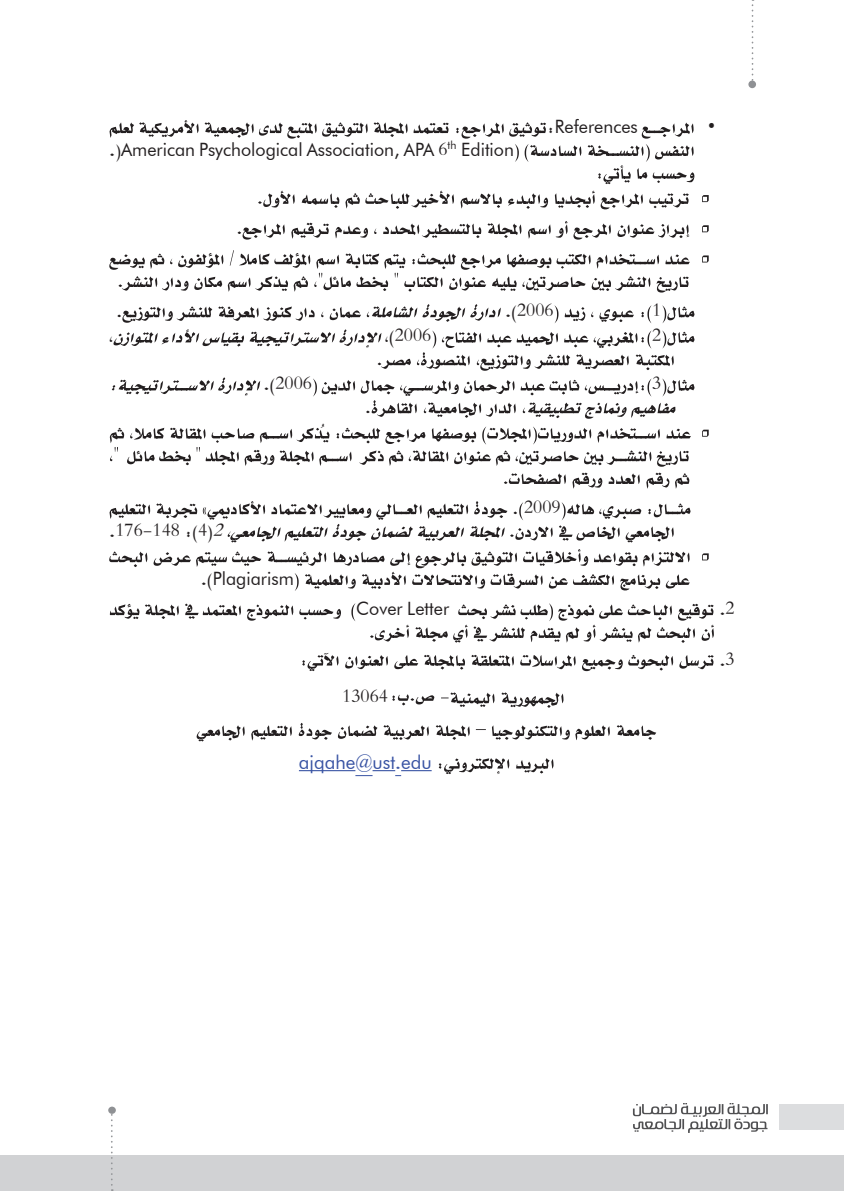
<style>
.page{position:relative;width:844px;height:1191px;background:#fff}
.page>*{position:absolute;margin:0;border:0;box-sizing:border-box;transform-origin:0 0}
.t1{font:900 20.12px "Generator";color:#231f20}
.t2{font:900 19.25px "Generator";color:#231f20}
.t3{font:19.25px "Futura BT";color:#3853a3}
.t4{font:18.38px "Futura BT";color:#231f20}
.s1{font-family:"Generator";font-weight:900;font-size:20.12px}
.s2{font-size:20.12px}
.s3{font-family:"Generator";font-weight:900;font-size:19.25px}
.s4{font-style:italic}
.s5{font-size:19.25px}
.s6{font-family:"Generator";font-weight:900}
</style>
<div class="page">
<div style="left:0;top:1155px;width:843px;height:36px;background:#d1d2d4"></div>
<div style="left:779px;top:1104px;width:64px;height:25px;background:#dcdddf"></div>
<svg style="left:632px;top:1103px;width:135px;height:30px"></svg>
<svg style="left:751px;top:0;width:2px;height:81px"></svg>
<div style="left:748px;top:81px;width:7px;height:7px;background:#8f9194;border-radius:50%"></div>
<svg style="left:111px;top:1113px;width:2px;height:78px"></svg>
<div style="left:108px;top:1106px;width:8px;height:7px;background:#8f9194;border-radius:50%"></div>
<hr style="left:299px;top:770px;width:56px;height:1px;background:#3853a3">
<svg style="left:355px;top:770px;width:46px;height:6px"></svg>
<hr style="left:401px;top:770px;width:30px;height:1px;background:#3853a3">
<svg style="left:109px;top:120px;width:585px;height:64px"></svg>
<svg style="left:702px;top:195px;width:6px;height:7px"></svg>
<svg style="left:258px;top:191px;width:430px;height:18px"></svg>
<svg style="left:702px;top:225px;width:6px;height:7px"></svg>
<svg style="left:237px;top:221px;width:452px;height:19px"></svg>
<svg style="left:702px;top:255px;width:6px;height:7px"></svg>
<svg style="left:109px;top:250px;width:580px;height:42px"></svg>
<svg style="left:117px;top:304px;width:383px;height:19px"></svg>
<svg style="left:554px;top:305px;width:97px;height:18px"></svg>
<svg style="left:662px;top:305px;width:32px;height:18px"></svg>
<svg style="left:113px;top:329px;width:581px;height:42px"></svg>
<svg style="left:112px;top:377px;width:148px;height:19px"></svg>
<svg style="left:313px;top:378px;width:381px;height:41px"></svg>
<svg style="left:702px;top:430px;width:6px;height:7px"></svg>
<svg style="left:110px;top:426px;width:580px;height:63px"></svg>
<svg style="left:109px;top:501px;width:581px;height:41px"></svg>
<svg style="left:702px;top:553px;width:6px;height:7px"></svg>
<svg style="left:109px;top:549px;width:580px;height:42px"></svg>
<svg style="left:110px;top:603px;width:245px;height:18px"></svg>
<svg style="left:370px;top:603px;width:343px;height:40px"></svg>
<svg style="left:302px;top:653px;width:411px;height:18px"></svg>
<svg style="left:392px;top:692px;width:171px;height:16px"></svg>
<svg style="left:196px;top:723px;width:460px;height:18px"></svg>
<svg style="left:438px;top:758px;width:115px;height:16px"></svg>
<p class="t4" style="left:109px;top:138px;width:406px"><span class="s1">.)</span>American Psychological Association<span class="s2">,</span> APA <span class="s3">6</span><sup>th</sup> Edition</p>
<p class="t4" style="left:547px;top:115px;width:92px"><span class="s1">:</span>References</p>
<p class="t1" style="left:707px;top:113px;width:8px">•</p>
<p class="t2" style="left:505px;top:298px;width:50px"><span class="s2">.(</span>2006</p>
<p class="t2" style="left:652px;top:298px;width:11px">1</p>
<p class="t1" style="left:109px;top:322px;width:6px">،</p>
<p class="t2" style="left:385px;top:323px;width:48px"><span class="s2">،(</span>2006</p>
<p class="t2" style="left:652px;top:323px;width:11px">2</p>
<p class="t2" style="left:263px;top:371px;width:50px"><span class="s2">.(</span>2006</p>
<p class="t2" style="left:652px;top:371px;width:11px">3</p>
<p class="t1" style="left:320px;top:421px;width:5px">ُ</p>
<p class="t2" style="left:109px;top:518px;width:122px"><span class="s2">.</span>176<span class="s2">-</span>148 <span class="s2">:(</span>4<span class="s2">)</span><span class="s4">2</span></p>
<p class="t4" style="left:201px;top:567px;width:94px"><span class="s1">.(</span>Plagiarism</p>
<p class="t2" style="left:524px;top:495px;width:38px">2009</p>
<p class="t4" style="left:356px;top:597px;width:94px">Cover Letter</p>
<p class="t1" style="left:719px;top:595px;width:17px">.<span class="s5">2</span></p>
<p class="t1" style="left:719px;top:645px;width:17px">.<span class="s5">3</span></p>
<p class="t2" style="left:342px;top:684px;width:47px">13064</p>
<p class="t3" style="left:299px;top:750px;width:134px">ajqahe<span class="s6">@</span>ust<span class="s6">.</span>edu</p>
</div>
